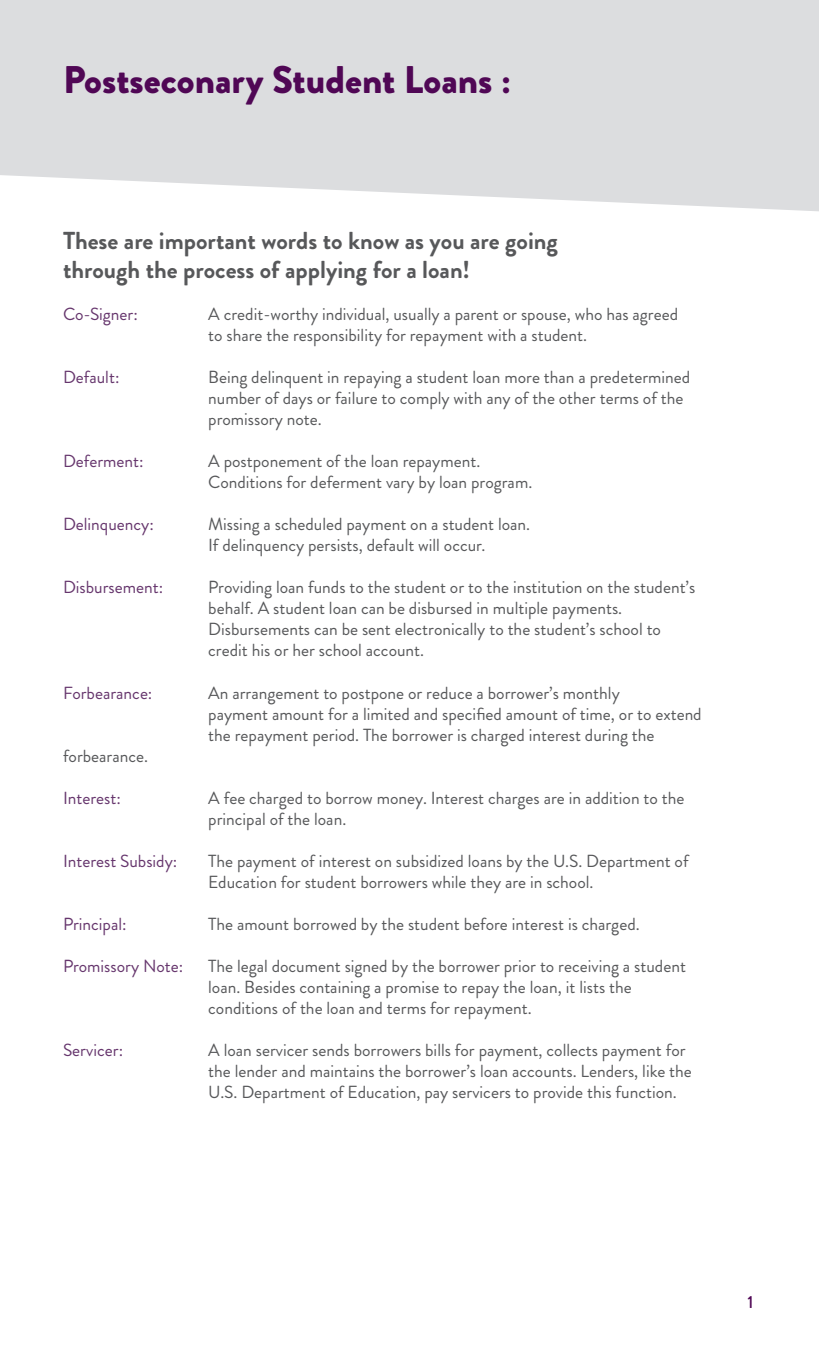
<style>
.page{position:relative;width:819px;height:1355px;background:#fff}
.page>*{position:absolute;margin:0;border:0;box-sizing:border-box;transform-origin:0 0}
.t1{font:900 38.5px "Brandon Grotesque";color:#500755}
.t2{font:700 24.5px "Brandon Grotesque";color:#57585a}
.t3{font:17.5px/21px "Brandon Grotesque";color:#57585a}
.t4{font:17.5px "Brandon Grotesque";color:#66366d}
.h2{font:500 17.5px "Brandon Grotesque";color:#500755}
</style>
<div class="page">
<svg style="left:0;top:0;width:819px;height:211px;background:#dedfe1"></svg>
<p class="t1" style="left:63px;top:53px;width:450px">Postseconary Student Loans :</p>
<p class="t2" style="left:63px;top:223px;width:496px">These are important words to know as you are going</p>
<p class="t2" style="left:63px;top:253px;width:409px">through the process of applying for a loan!</p>
<p class="t4" style="left:63px;top:302px;width:76px">Co-Signer:</p>
<p class="t3" style="left:208px;top:304px;width:471px">A credit-worthy individual, usually a parent or spouse, who has agreed</p>
<p class="t3" style="left:208px;top:325px;width:380px">to share the responsibility for repayment with a student.</p>
<p class="t4" style="left:63px;top:365px;width:58px">Default:</p>
<p class="t3" style="left:208px;top:367px;width:484px">Being delinquent in repaying a student loan more than a predetermined</p>
<p class="t3" style="left:208px;top:388px;width:477px">number of days or failure to comply with any of the other terms of the promissory note.</p>
<p class="t4" style="left:63px;top:449px;width:82px">Deferment:</p>
<p class="t3" style="left:208px;top:451px;width:274px">A postponement of the loan repayment.</p>
<p class="t3" style="left:208px;top:472px;width:326px">Conditions for deferment vary by loan program.</p>
<p class="t4" style="left:63px;top:512px;width:92px">Delinquency:</p>
<p class="t3" style="left:208px;top:514px;width:323px">Missing a scheduled payment on a student loan.</p>
<p class="t3" style="left:208px;top:535px;width:279px">If delinquency persists, default will occur.</p>
<p class="t4" style="left:63px;top:575px;width:102px">Disbursement:</p>
<p class="t3" style="left:208px;top:577px;width:489px">Providing loan funds to the student or to the institution on the student’s behalf. A student loan can be disbursed in multiple payments.</p>
<p class="t3" style="left:208px;top:619px;width:454px">Disbursements can be sent electronically to the student’s school to</p>
<p class="t3" style="left:208px;top:640px;width:217px">credit his or her school account.</p>
<p class="t4" style="left:63px;top:680px;width:91px">Forbearance:</p>
<p class="t3" style="left:208px;top:682px;width:413px">An arrangement to postpone or reduce a borrower’s monthly</p>
<p class="t3" style="left:208px;top:703px;width:495px">payment amount for a limited and specified amount of time, or to extend</p>
<p class="t3" style="left:208px;top:724px;width:448px">the repayment period. The borrower is charged interest during the</p>
<p class="t3" style="left:63px;top:745px;width:87px">forbearance.</p>
<p class="t4" style="left:63px;top:785px;width:59px">Interest:</p>
<p class="t3" style="left:208px;top:787px;width:478px">A fee charged to borrow money. Interest charges are in addition to the principal of the loan.</p>
<p class="t4" style="left:63px;top:848px;width:116px">Interest Subsidy:</p>
<p class="t3" style="left:208px;top:850px;width:482px">The payment of interest on subsidized loans by the U.S. Department of<br>Education for student borrowers while they are in school.</p>
<p class="t4" style="left:63px;top:911px;width:65px">Principal:</p>
<p class="t3" style="left:208px;top:913px;width:433px">The amount borrowed by the student before interest is charged.</p>
<p class="t4" style="left:63px;top:953px;width:122px">Promissory Note:</p>
<p class="t3" style="left:208px;top:955px;width:479px">The legal document signed by the borrower prior to receiving a student</p>
<p class="t3" style="left:208px;top:976px;width:425px">loan. Besides containing a promise to repay the loan, it lists the conditions of the loan and terms for repayment.</p>
<p class="t4" style="left:63px;top:1037px;width:62px">Servicer:</p>
<p class="t3" style="left:208px;top:1039px;width:479px">A loan servicer sends borrowers bills for payment, collects payment for</p>
<p class="t3" style="left:208px;top:1060px;width:485px">the lender and maintains the borrower’s loan accounts. Lenders, like the<br>U.S. Department of Education, pay servicers to provide this function.</p>
<p class="h2" style="left:747px;top:1289px;width:8px">1</p>
</div>
